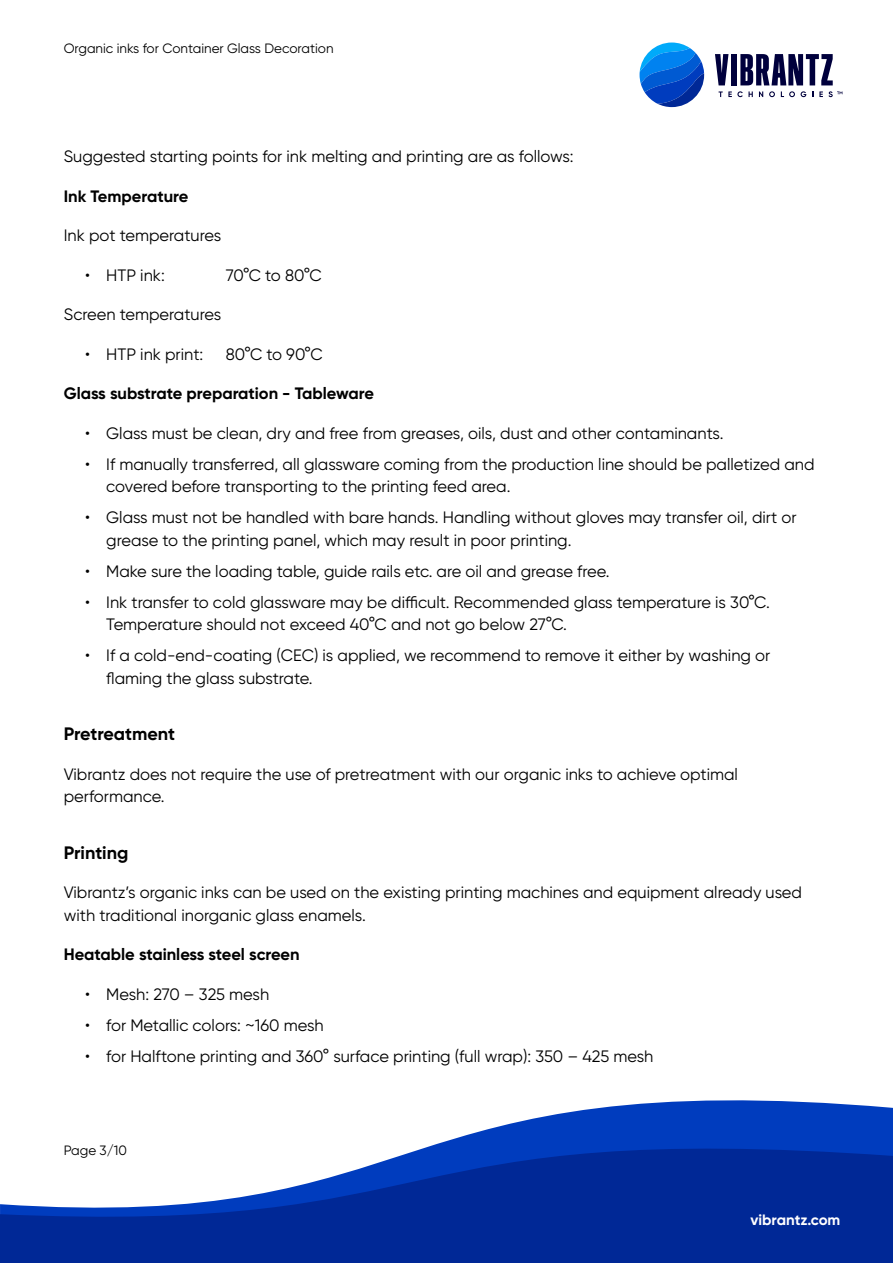
<style>
.page{position:relative;width:893px;height:1263px;background:#fff}
.page>*{position:absolute;margin:0;border:0;box-sizing:border-box;transform-origin:0 0}
.t1{font:700 18px "Gilroy";color:#000}
.t2{font:16.5px/22.5px "Gilroy";color:#000}
.t3{font:700 16.5px "Gilroy";color:#000}
.t4{font:700 15px "Gilroy";color:#fff}
.t5{font:13.5px "Gilroy";color:#000}
</style>
<div class="page">
<svg style="left:715px;top:54px;width:13px;height:31px"></svg>
<div style="left:731px;top:54px;width:6px;height:31px;background:#00003c"></div>
<svg style="left:740px;top:54px;width:93px;height:31px"></svg>
<svg style="left:719px;top:91px;width:34px;height:6px"></svg>
<svg style="left:759px;top:91px;width:4px;height:6px"></svg>
<svg style="left:769px;top:91px;width:6px;height:6px"></svg>
<svg style="left:781px;top:91px;width:14px;height:6px"></svg>
<svg style="left:801px;top:91px;width:5px;height:6px"></svg>
<svg style="left:819px;top:91px;width:23px;height:6px"></svg>
<svg style="left:640px;top:43px;width:64px;height:64px"></svg>
<svg style="left:532px;top:1100px;width:361px;height:19px;fill:#003cbe"></svg>
<svg style="left:0;top:1119px;width:893px;height:144px;fill:#002896"></svg>
<p class="t5" style="left:64px;top:40px;width:271px">Organic inks for Container Glass Decoration</p>
<p class="t2" style="left:64px;top:145px;width:511px">Suggested starting points for ink melting and printing are as follows:</p>
<p class="t3" style="left:64px;top:185px;width:126px">Ink Temperature</p>
<p class="t2" style="left:64px;top:224px;width:159px">Ink pot temperatures</p>
<p class="t2" style="left:85px;top:263px;width:81px">• HTP ink:</p>
<p class="t2" style="left:226px;top:263px;width:97px">70°C to 80°C</p>
<p class="t2" style="left:64px;top:303px;width:159px">Screen temperatures</p>
<p class="t2" style="left:85px;top:342px;width:120px">• HTP ink print:</p>
<p class="t2" style="left:226px;top:342px;width:98px">80°C to 90°C</p>
<p class="t3" style="left:64px;top:383px;width:312px">Glass substrate preparation - Tableware</p>
<p class="t2" style="left:85px;top:421px;width:640px">• Glass must be clean, dry and free from greases, oils, dust and other contaminants.</p>
<p class="t2" style="left:106px;top:452px;width:710px;text-indent:-21px">• If manually transferred, all glassware coming from the production line should be palletized and covered before transporting to the printing feed area.</p>
<p class="t2" style="left:106px;top:506px;width:692px;text-indent:-21px">• Glass must not be handled with bare hands. Handling without gloves may transfer oil, dirt or grease to the printing panel, which may result in poor printing.</p>
<p class="t2" style="left:85px;top:559px;width:526px">• Make sure the loading table, guide rails etc. are oil and grease free.</p>
<p class="t2" style="left:106px;top:590px;width:665px;text-indent:-21px">• Ink transfer to cold glassware may be difficult. Recommended glass temperature is 30°C.<br>Temperature should not exceed 40°C and not go below 27°C.</p>
<p class="t2" style="left:106px;top:644px;width:666px;text-indent:-21px">• If a cold-end-coating (CEC) is applied, we recommend to remove it either by washing or flaming the glass substrate.</p>
<p class="t1" style="left:64px;top:723px;width:113px">Pretreatment</p>
<p class="t2" style="left:64px;top:762px;width:676px">Vibrantz does not require the use of pretreatment with our organic inks to achieve optimal performance.</p>
<p class="t1" style="left:64px;top:841px;width:66px">Printing</p>
<p class="t2" style="left:64px;top:881px;width:740px">Vibrantz’s organic inks can be used on the existing printing machines and equipment already used with traditional inorganic glass enamels.</p>
<p class="t3" style="left:64px;top:944px;width:237px">Heatable stainless steel screen</p>
<p class="t2" style="left:85px;top:982px;width:186px">• Mesh: 270 – 325 mesh</p>
<p class="t2" style="left:85px;top:1013px;width:240px">• for Metallic colors: ~160 mesh</p>
<p class="t2" style="left:85px;top:1044px;width:570px">• for Halftone printing and 360° surface printing (full wrap): 350 – 425 mesh</p>
<p class="t5" style="left:64px;top:1142px;width:65px">Page 3/10</p>
<p class="t4" style="left:750px;top:1210px;width:91px">vibrantz.com</p>
</div>
